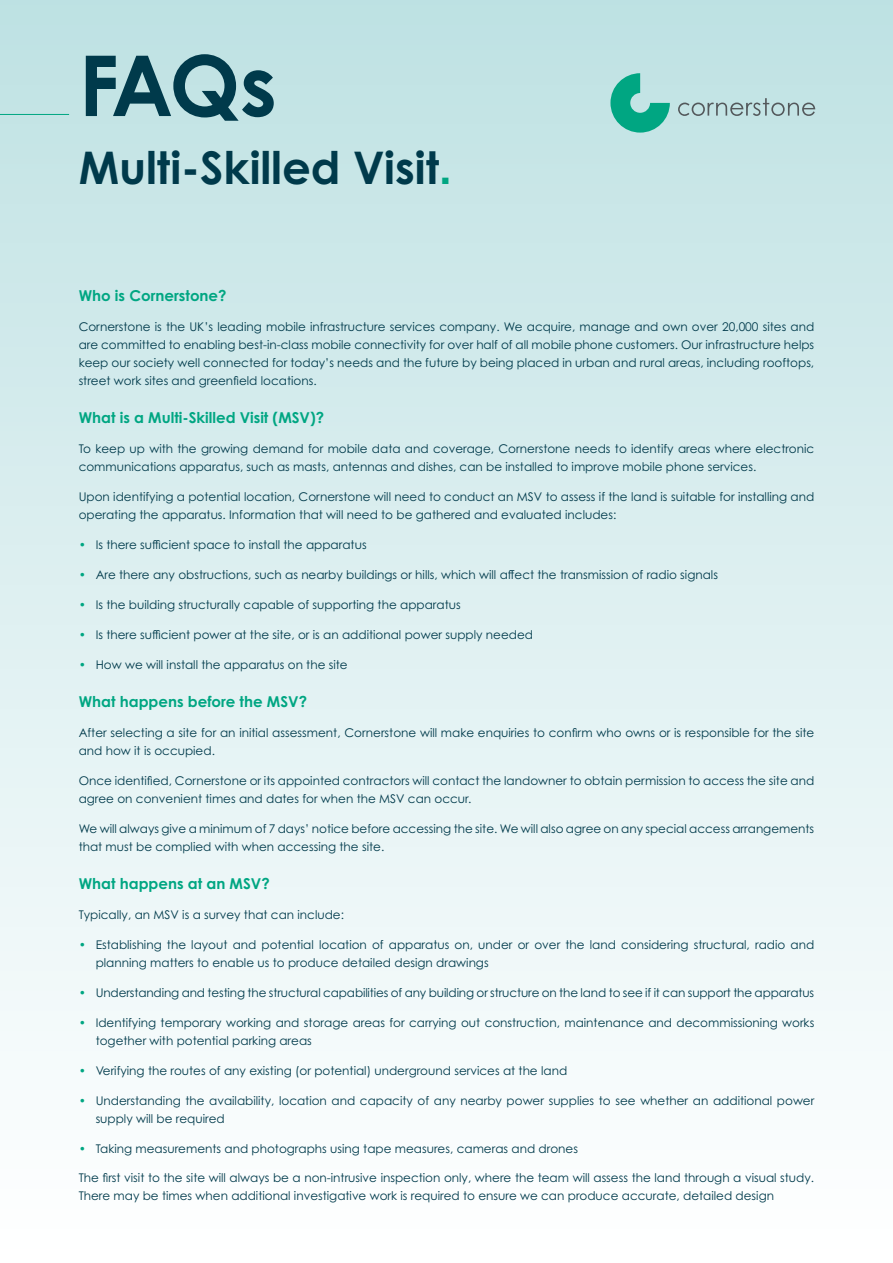
<style>
.page{position:relative;width:893px;height:1263px;background:#fff}
.page>*{position:absolute;margin:0;border:0;box-sizing:border-box;transform-origin:0 0}
.t1{font:700 84px "Century Gothic Pro";color:#003a4b}
.t2{font:700 45px "Century Gothic Pro";color:#003a4b}
.t3{font:700 15px "Century Gothic Pro";color:#00a682}
.t4{font:12px/18px "Century Gothic Pro";color:#003a4b}
.s1{font-family:"Arial";color:#00a682}
.s2{color:#00a682}
</style>
<div class="page">
<div style="left:0;top:0;width:893px;height:1263px;background:linear-gradient(to bottom,#bfe2e3,#fff)"></div>
<hr style="left:0;top:114px;width:69px;height:1px;background:#00a682">
<svg style="left:610px;top:73px;width:60px;height:60px;background:#5fc4b2"></svg>
<svg style="left:678px;top:98px;width:137px;height:18px;background:#aac5c6"></svg>
<h1 class="t1" style="left:79px;top:33px;width:200px">FAQs</h1>
<h2 class="t2" style="left:79px;top:140px;width:375px">Multi-Skilled Visit<span class="s1">.</span></h2>
<p class="t3" style="left:79px;top:286px;width:149px">Who is Cornerstone?</p>
<p class="t4" style="left:79px;top:317px;width:737px;text-align:justify">Cornerstone is the UK’s leading mobile infrastructure services company. We acquire, manage and own over 20,000 sites and are committed to enabling best-in-class mobile connectivity for over half of all mobile phone customers. Our infrastructure helps keep our society well connected for today’s needs and the future by being placed in urban and rural areas, including rooftops, street work sites and greenfield locations.</p>
<p class="t3" style="left:79px;top:408px;width:247px">What is a Multi-Skilled Visit (MSV)?</p>
<p class="t4" style="left:79px;top:440px;width:737px">To keep up with the growing demand for mobile data and coverage, Cornerstone needs to identify areas where electronic communications apparatus, such as masts, antennas and dishes, can be installed to improve mobile phone services.</p>
<p class="t4" style="left:79px;top:488px;width:737px">Upon identifying a potential location, Cornerstone will need to conduct an MSV to assess if the land is suitable for installing and operating the apparatus. Information that will need to be gathered and evaluated includes:</p>
<p class="t4" style="left:79px;top:535px;width:289px"><span class="s2">•</span> Is there sufficient space to install the apparatus</p>
<p class="t4" style="left:79px;top:565px;width:641px"><span class="s2">•</span> Are there any obstructions, such as nearby buildings or hills, which will affect the transmission of radio signals</p>
<p class="t4" style="left:79px;top:595px;width:384px"><span class="s2">•</span> Is the building structurally capable of supporting the apparatus</p>
<p class="t4" style="left:79px;top:625px;width:456px"><span class="s2">•</span> Is there sufficient power at the site, or is an additional power supply needed</p>
<p class="t4" style="left:79px;top:655px;width:271px"><span class="s2">•</span> How we will install the apparatus on the site</p>
<p class="t3" style="left:79px;top:692px;width:230px">What happens before the MSV?</p>
<p class="t4" style="left:79px;top:723px;width:737px">After selecting a site for an initial assessment, Cornerstone will make enquiries to confirm who owns or is responsible for the site and how it is occupied.</p>
<p class="t4" style="left:79px;top:771px;width:737px">Once identified, Cornerstone or its appointed contractors will contact the landowner to obtain permission to access the site and agree on convenient times and dates for when the MSV can occur.</p>
<p class="t4" style="left:79px;top:819px;width:737px">We will always give a minimum of 7 days’ notice before accessing the site. We will also agree on any special access arrangements that must be complied with when accessing the site.</p>
<p class="t3" style="left:79px;top:874px;width:193px">What happens at an MSV?</p>
<p class="t4" style="left:79px;top:905px;width:267px">Typically, an MSV is a survey that can include:</p>
<p class="t4" style="left:96px;top:935px;width:720px;text-indent:-17px"><span class="s2">•</span> Establishing the layout and potential location of apparatus on, under or over the land considering structural, radio and planning matters to enable us to produce detailed design drawings</p>
<p class="t4" style="left:79px;top:983px;width:737px"><span class="s2">•</span> Understanding and testing the structural capabilities of any building or structure on the land to see if it can support the apparatus</p>
<p class="t4" style="left:96px;top:1013px;width:720px;text-indent:-17px"><span class="s2">•</span> Identifying temporary working and storage areas for carrying out construction, maintenance and decommissioning works together with potential parking areas</p>
<p class="t4" style="left:79px;top:1061px;width:490px"><span class="s2">•</span> Verifying the routes of any existing (or potential) underground services at the land</p>
<p class="t4" style="left:96px;top:1091px;width:720px;text-indent:-17px"><span class="s2">•</span> Understanding the availability, location and capacity of any nearby power supplies to see whether an additional power supply will be required</p>
<p class="t4" style="left:79px;top:1139px;width:501px"><span class="s2">•</span> Taking measurements and photographs using tape measures, cameras and drones</p>
<p class="t4" style="left:79px;top:1169px;width:737px">The first visit to the site will always be a non-intrusive inspection only, where the team will assess the land through a visual study.<br>There may be times when additional investigative work is required to ensure we can produce accurate, detailed design</p>
</div>
